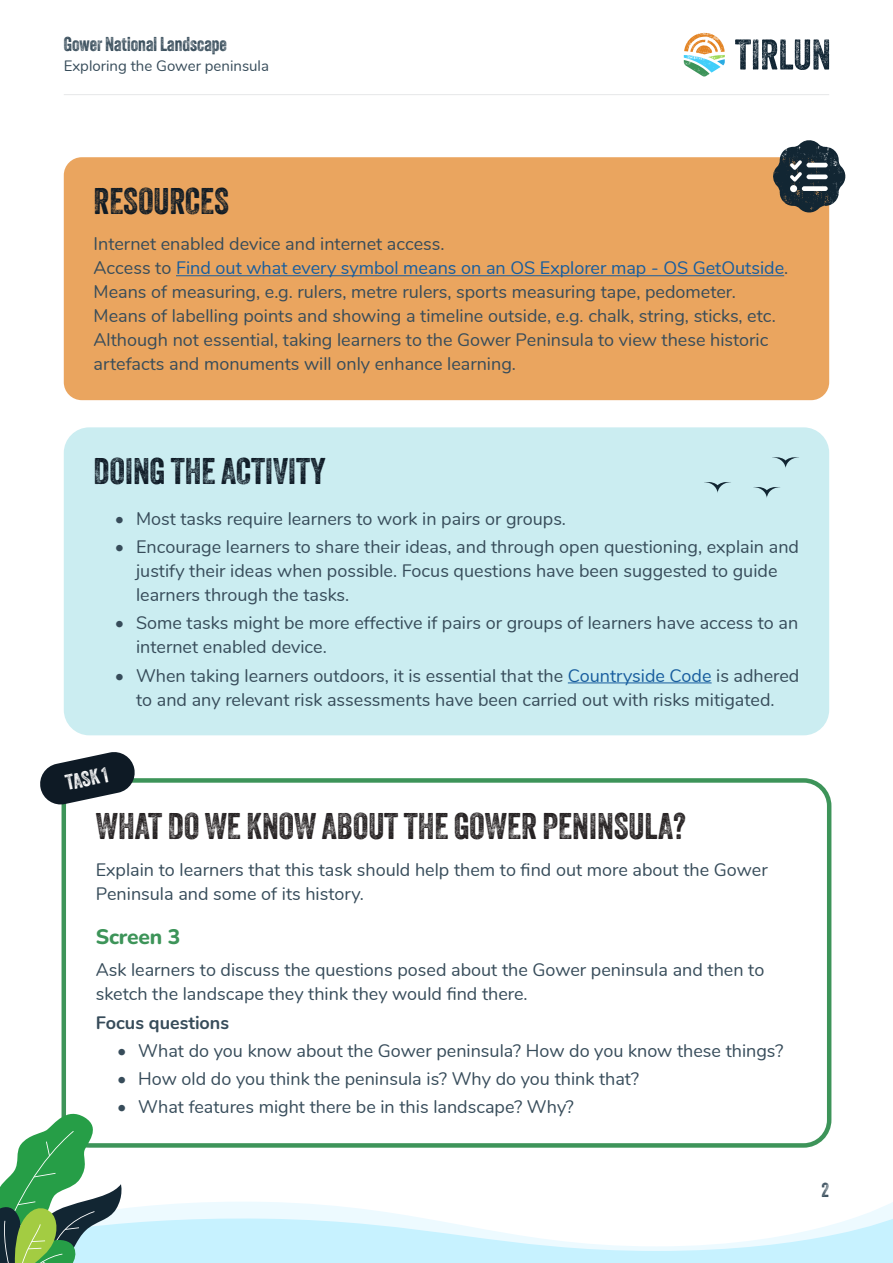
<style>
.page{position:relative;width:893px;height:1263px;background:#fff}
.page>*{position:absolute;margin:0;border:0;box-sizing:border-box;transform-origin:0 0}
.Page_sub_heading{font:36px "Veneer Two";color:#231f20}
.Page_sub_heading-2{font:36px "Veneer Two";color:#0e1a25}
.Page_section_heading{font:800 21px "Nunito";letter-spacing:-.01em;color:#3d9459}
.Key_activity_heading{font:21px "Veneer Two";color:#fff}
.t1{font:19.5px "Veneer Two";color:#374c5a}
.Body_text{font:18px/24px "Nunito";color:#374c5a}
.Body_text-2{font:18px "Nunito";color:#175d9e}
.Body_text-3{font:700 18px "Nunito";color:#374c5a}
.t2{font:15px "Nunito";color:#374c5a}
.s1{color:#374c5a}
.s2{color:#175d9e}
</style>
<div class="page">
<svg style="left:735px;top:39px;width:94px;height:31px"></svg>
<svg style="left:684px;top:33px;width:41px;height:44px"></svg>
<hr style="left:64px;top:94px;width:765px;height:1px;background:#e6e7e9">
<div style="left:64px;top:427px;width:765px;height:308px;background:#cbedf1;border-radius:26px"></div>
<hr style="left:568px;top:682px;width:144px;height:1px;background:#175d9e">
<div style="left:62px;top:778px;width:769px;height:370px;border:4px solid #3d9459;border-radius:26px"></div>
<svg style="left:772px;top:457px;width:27px;height:11px"></svg>
<svg style="left:753px;top:487px;width:27px;height:11px"></svg>
<svg style="left:704px;top:482px;width:27px;height:11px"></svg>
<svg style="left:0;top:1106px;width:893px;height:157px"></svg>
<svg style="left:40px;top:752px;width:97px;height:54px"></svg>
<div style="left:64px;top:157px;width:765px;height:243px;background:#eaa55f;border-radius:18px"></div>
<hr style="left:176px;top:275px;width:608px;height:1px;background:#175d9e">
<svg style="left:772px;top:140px;width:74px;height:74px"></svg>
<p class="t1" style="left:64px;top:32px;width:165px">Gower National Landscape</p>
<p class="t2" style="left:64px;top:54px;width:207px">Exploring the Gower peninsula</p>
<p class="Page_sub_heading-2" style="left:94px;top:179px;width:137px">RESOURCES</p>
<p class="Body_text" style="left:94px;top:231px;width:352px">Internet enabled device and internet access.</p>
<p class="Body_text-2" style="left:94px;top:255px;width:696px"><span class="s1">Access to</span> Find out what every symbol means on an OS Explorer map - OS GetOutside<span class="s1">.</span></p>
<p class="Body_text" style="left:94px;top:279px;width:644px">Means of measuring, e.g. rulers, metre rulers, sports measuring tape, pedometer.</p>
<p class="Body_text" style="left:94px;top:303px;width:684px">Means of labelling points and showing a timeline outside, e.g. chalk, string, sticks, etc.</p>
<p class="Body_text" style="left:94px;top:327px;width:676px">Although not essential, taking learners to the Gower Peninsula to view these historic artefacts and monuments will only enhance learning.</p>
<p class="Page_sub_heading-2" style="left:94px;top:449px;width:234px">DOING THE ACTIVITY</p>
<p class="Body_text" style="left:115px;top:505px;width:453px">• Most tasks require learners to work in pairs or groups.</p>
<p class="Body_text" style="left:136px;top:534px;width:664px;text-indent:-21px">• Encourage learners to share their ideas, and through open questioning, explain and justify their ideas when possible. Focus questions have been suggested to guide learners through the tasks.</p>
<p class="Body_text" style="left:136px;top:610px;width:664px;text-indent:-21px">• Some tasks might be more effective if pairs or groups of learners have access to an internet enabled device.</p>
<p class="Body_text" style="left:115px;top:662px;width:686px;text-align:center">• When taking learners outdoors, it is essential that the <span class="s2">Countryside Code</span> is adhered to and any relevant risk assessments have been carried out with risks mitigated.</p>
<p class="Key_activity_heading" style="left:63px;top:771px;width:44px;rotate:-12deg">TASK 1</p>
<p class="Page_sub_heading" style="left:96px;top:804px;width:591px">WHAT DO WE KNOW ABOUT THE GOWER PENINSULA?</p>
<p class="Body_text" style="left:96px;top:857px;width:673px">Explain to learners that this task should help them to find out more about the Gower<br>Peninsula and some of its history.</p>
<p class="Page_section_heading" style="left:96px;top:922px;width:86px">Screen 3</p>
<p class="Body_text" style="left:96px;top:957px;width:670px">Ask learners to discuss the questions posed about the Gower peninsula and then to sketch the landscape they think they would find there.</p>
<p class="Body_text-3" style="left:96px;top:1009px;width:135px">Focus questions</p>
<p class="Body_text" style="left:117px;top:1038px;width:668px">• What do you know about the Gower peninsula? How do you know these things?</p>
<p class="Body_text" style="left:117px;top:1066px;width:523px">• How old do you think the peninsula is? Why do you think that?</p>
<p class="Body_text" style="left:117px;top:1094px;width:458px">• What features might there be in this landscape? Why?</p>
<p class="t1" style="left:821px;top:1178px;width:9px">2</p>
</div>
